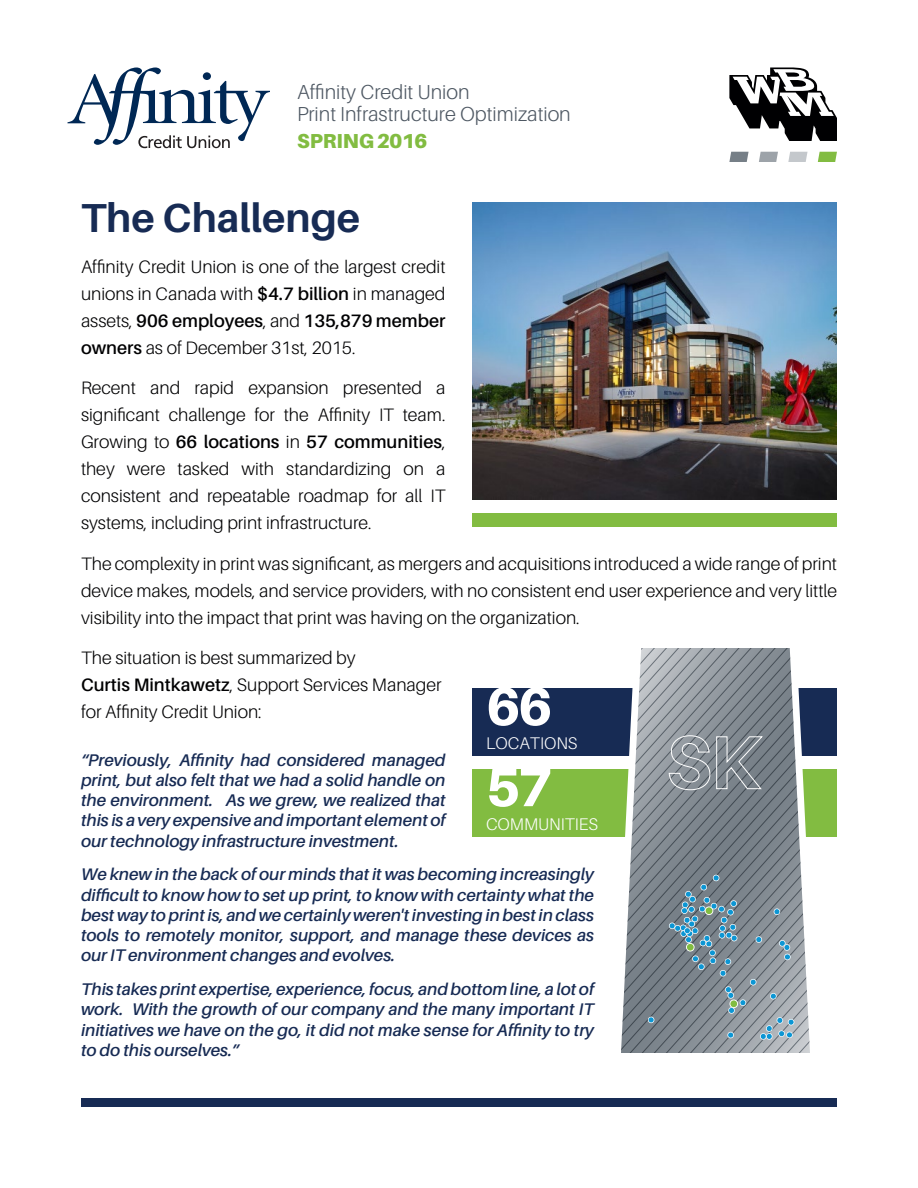
<style>
.page{position:relative;width:918px;height:1188px;background:#fff}
.page>*{position:absolute;margin:0;border:0;box-sizing:border-box;transform-origin:0 0}
.t1{font:800 54px "Aileron";color:#fff}
.t2{font:700 40.5px "Aileron";color:#172b54}
.t3{font:300 20.25px/22.5px "Aileron";color:#4e5863}
.t4{font:900 20.25px "Aileron";color:#82bc41}
.t5{font:300 18px/27px "Aileron";color:#000002;text-align:justify}
.t6{font:italic 600 16.8px/20.2px "Aileron";color:#172b54;text-align:justify}
.t7{font:300 16.8px "Aileron";color:#fff}
.s1{font-weight:600}
</style>
<div class="page">
<div style="left:473px;top:770px;width:364px;height:67px;background:#82bc41"></div>
<div style="left:473px;top:688px;width:364px;height:68px;background:#172b54"></div>
<svg style="left:818px;top:152px;width:19px;height:10px"></svg>
<svg style="left:788px;top:152px;width:20px;height:10px"></svg>
<svg style="left:759px;top:152px;width:19px;height:10px"></svg>
<svg style="left:729px;top:152px;width:20px;height:10px"></svg>
<svg style="left:729px;top:67px;width:108px;height:74px"></svg>
<div style="left:81px;top:1098px;width:756px;height:9px;background:#172b54"></div>
<div style="left:472px;top:513px;width:365px;height:13px;background:#82bc41"></div>
<img style="left:472px;top:203px;width:365px;height:297px">
<svg style="left:67px;top:67px;width:203px;height:81px"></svg>
<svg style="left:621px;top:648px;width:189px;height:405px;background:#8a949a"></svg>
<p class="t3" style="left:297px;top:81px;width:275px">Affinity Credit Union<br>Print Infrastructure Optimization</p>
<p class="t4" style="left:297px;top:129px;width:132px">SPRING 2016</p>
<h2 class="t2" style="left:81px;top:196px;width:281px">The Challenge</h2>
<p class="t5" style="left:81px;top:253px;width:366px">Affinity Credit Union is one of the largest credit unions in Canada with <span class="s1">$4.7 billion</span> in managed assets, <span class="s1">906 employees</span>, and <span class="s1">135,879 member owners</span> as of December 31st, 2015.</p>
<p class="t5" style="left:81px;top:375px;width:366px">Recent and rapid expansion presented a significant challenge for the Affinity IT team.<br>Growing to <span class="s1">66 locations</span> in <span class="s1">57 communities</span>, they were tasked with standardizing on a consistent and repeatable roadmap for all IT systems, including print infrastructure.</p>
<p class="t5" style="left:81px;top:550px;width:758px">The complexity in print was significant, as mergers and acquisitions introduced a wide range of print device makes, models, and service providers, with no consistent end user experience and very little visibility into the impact that print was having on the organization.</p>
<p class="t5" style="left:81px;top:645px;width:362px;text-align:left">The situation is best summarized by<br><span class="s1">Curtis Mintkawetz</span>, Support Services Manager for Affinity Credit Union:</p>
<p class="t6" style="left:81px;top:750px;width:366px">“Previously, Affinity had considered managed print, but also felt that we had a solid handle on the environment. As we grew, we realized that this is a very expensive and important element of our technology infrastructure investment.</p>
<p class="t6" style="left:81px;top:864px;width:515px">We knew in the back of our minds that it was becoming increasingly difficult to know how to set up print, to know with certainty what the best way to print is, and we certainly weren't investing in best in class tools to remotely monitor, support, and manage these devices as our IT environment changes and evolves.</p>
<p class="t6" style="left:81px;top:979px;width:515px">This takes print expertise, experience, focus, and bottom line, a lot of work. With the growth of our company and the many important IT initiatives we have on the go, it did not make sense for Affinity to try to do this ourselves.”</p>
<h1 class="t1" style="left:486px;top:676px;width:68px">66</h1>
<p class="t7" style="left:486px;top:734px;width:93px">LOCATIONS</p>
<h1 class="t1" style="left:486px;top:757px;width:68px">57</h1>
<p class="t7" style="left:486px;top:815px;width:114px">COMMUNITIES</p>
</div>
